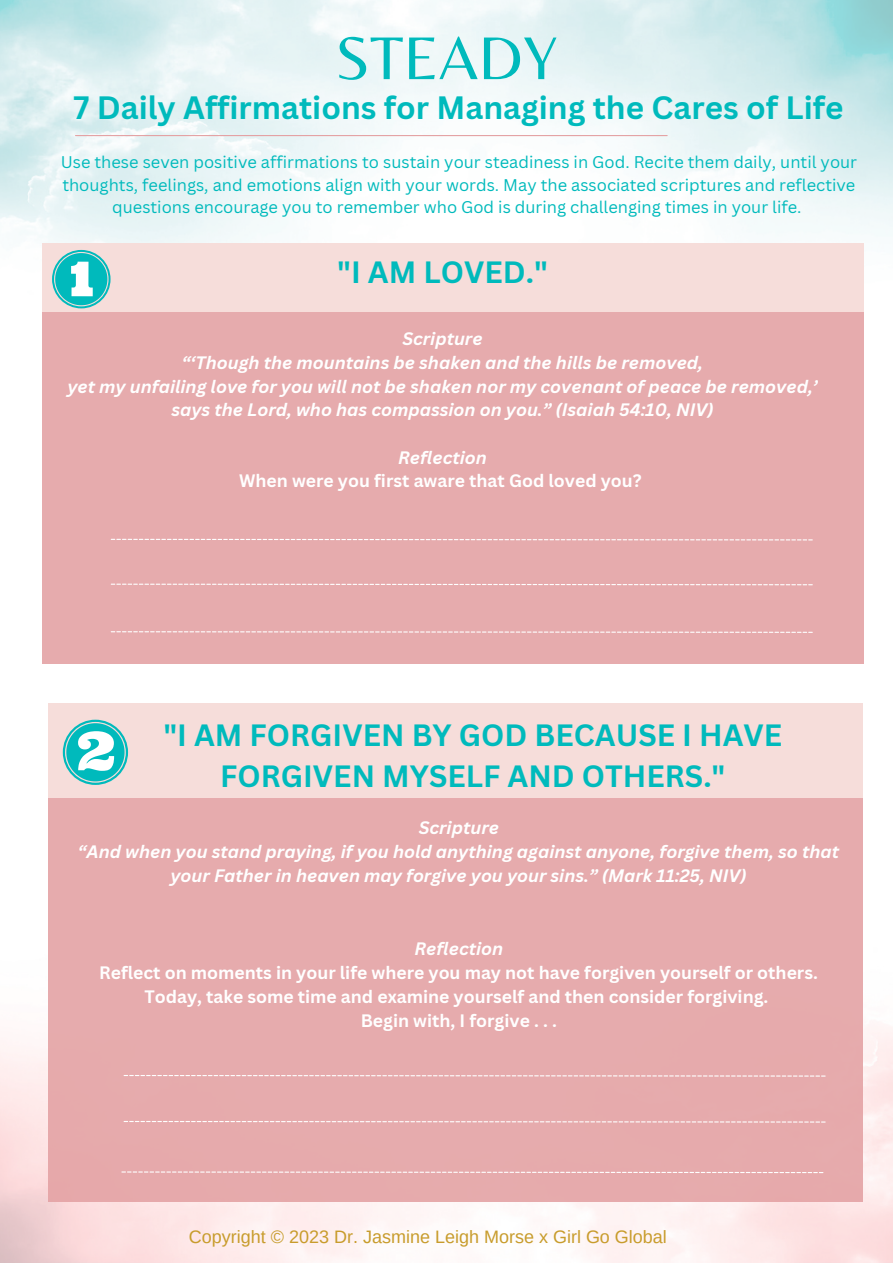
<style>
.page{position:relative;width:893px;height:1264px;background:#fff}
.page>*{position:absolute;margin:0;border:0;box-sizing:border-box;transform-origin:0 0}
.t1{font:62.85px "Belleza";color:#00babc}
.t2{font:700 31.5px "Canva Sans";color:#00babc}
.t3{font:700 30px/41.5px "Canva Sans";color:#00babc;text-align:center}
.t4{font:18px "Arimo";color:#c89c2c}
.t5{font:italic 700 17.55px/23.5px "Canva Sans";color:#fff;text-align:center}
.t6{font:700 17.55px/24.2px "Canva Sans";color:#fff;text-align:center}
.t7{font:16.5px/22.5px "Canva Sans";color:#00babc;text-align:center}
</style>
<div class="page">
<hr style="left:76px;top:135px;width:591px;height:1px;background:#e4a2a4">
<div style="left:42px;top:243px;width:821px;height:420px;background:#e6abad"></div>
<div style="left:42px;top:243px;width:821px;height:68px;background:#f6ddda"></div>
<svg style="left:111px;top:583px;width:701px;height:2px"></svg>
<svg style="left:52px;top:250px;width:58px;height:58px"></svg>
<svg style="left:111px;top:539px;width:701px;height:1px"></svg>
<svg style="left:111px;top:631px;width:701px;height:2px"></svg>
<div style="left:48px;top:703px;width:814px;height:498px;background:#e6abad"></div>
<div style="left:48px;top:703px;width:814px;height:95px;background:#f6ddda"></div>
<svg style="left:63px;top:719px;width:65px;height:66px"></svg>
<svg style="left:124px;top:1075px;width:701px;height:1px"></svg>
<svg style="left:124px;top:1121px;width:701px;height:1px"></svg>
<svg style="left:121px;top:1171px;width:702px;height:2px"></svg>
<h1 class="t1" style="left:335px;top:21px;width:224px">STEADY</h1>
<h2 class="t2" style="left:73px;top:85px;width:771px">7 Daily Affirmations for Managing the Cares of Life</h2>
<p class="t7" style="left:61px;top:151px;width:797px">Use these seven positive affirmations to sustain your steadiness in God. Recite them daily, until your thoughts, feelings, and emotions align with your words. May the associated scriptures and reflective questions encourage you to remember who God is during challenging times in your life.</p>
<h3 class="t3" style="left:337px;top:250px;width:212px">"I AM LOVED."</h3>
<p class="t5" style="left:67px;top:327px;width:751px">Scripture<br>“‘Though the mountains be shaken and the hills be removed,<br>yet my unfailing love for you will not be shaken nor my covenant of peace be removed,’ says the Lord, who has compassion on you.” (Isaiah 54:10, NIV)</p>
<p class="t5" style="left:398px;top:445px;width:90px">Reflection</p>
<p class="t6" style="left:239px;top:468px;width:404px">When were you first aware that God loved you?</p>
<h3 class="t3" style="left:163px;top:713px;width:620px">"I AM FORGIVEN BY GOD BECAUSE I HAVE<br>FORGIVEN MYSELF AND OTHERS."</h3>
<p class="t5" style="left:78px;top:815px;width:762px;line-height:24.2px">Scripture<br>“And when you stand praying, if you hold anything against anyone, forgive them, so that your Father in heaven may forgive you your sins.” (Mark 11:25, NIV)</p>
<p class="t5" style="left:414px;top:936px;width:90px">Reflection</p>
<p class="t6" style="left:99px;top:959px;width:720px">Reflect on moments in your life where you may not have forgiven yourself or others.<br>Today, take some time and examine yourself and then consider forgiving.<br>Begin with, I forgive . . .</p>
<p class="t4" style="left:189px;top:1226px;width:479px">Copyright © 2023 Dr. Jasmine Leigh Morse x Girl Go Global</p>
</div>
